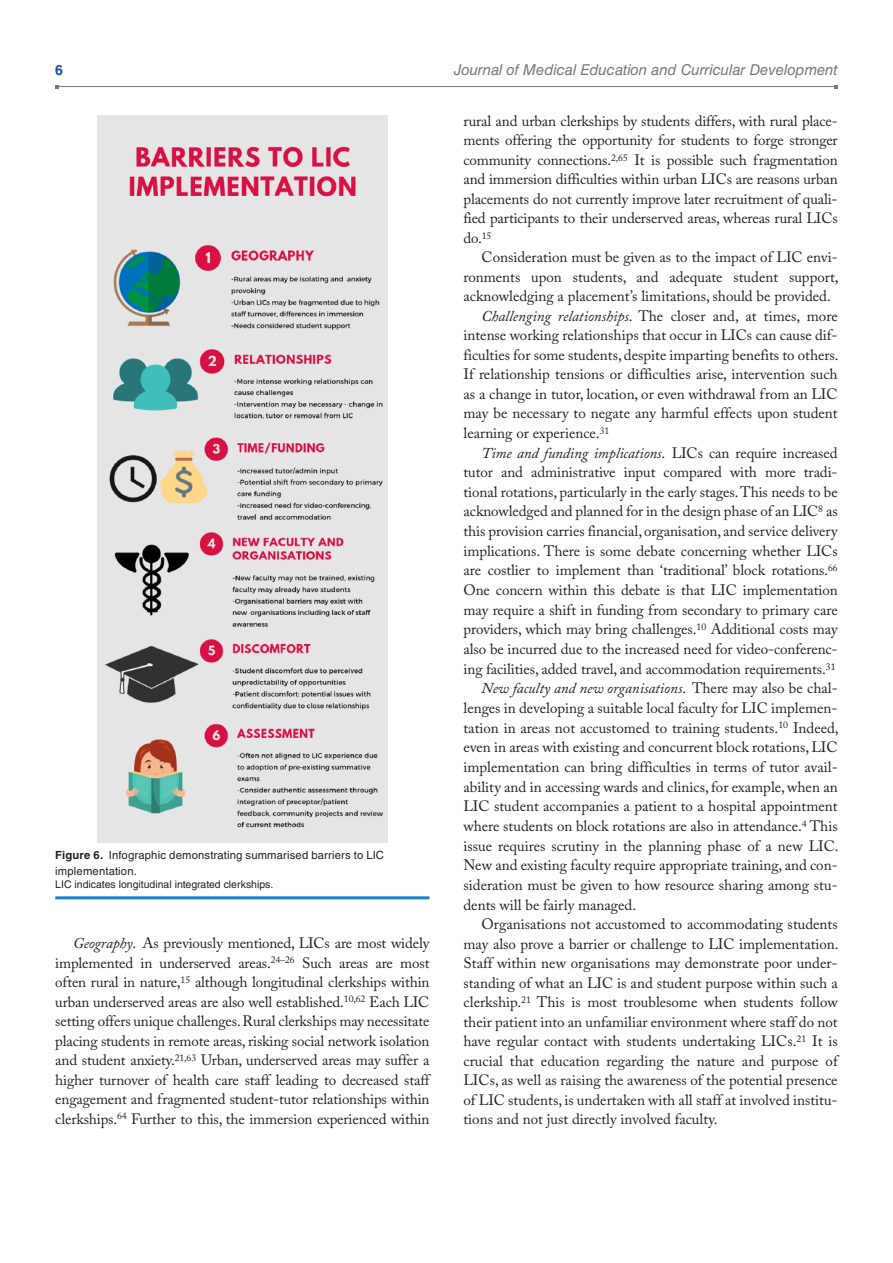
<style>
.page{position:relative;width:893px;height:1263px;background:#fff}
.page>*{position:absolute;margin:0;border:0;box-sizing:border-box;transform-origin:0 0}
.t1{font:15px/19.5px "Adobe Caslon Pro";color:#231f20;text-align:justify}
.t2{font:italic 15px "Adobe Caslon Pro";color:#231f20}
.t3{font:italic 15px "Helvetica LT Std";letter-spacing:-.005em;color:#76787b}
.t4{font:700 14.25px "Helvetica LT Std";color:#1055a4}
.t5{font:11.25px/16.5px "Helvetica LT Std";letter-spacing:.015em;color:#231f20}
.t6{font:10.5px "Helvetica LT Std";color:#231f20}
.s1{font-weight:700}
.s2{font-style:italic}
.s3{font-style:normal}
</style>
<div class="page">
<hr style="left:57px;top:86px;width:779px;height:1px;background:#76787b">
<hr style="left:55px;top:896px;width:374px;height:3px;background:#1582c5">
<img style="left:97px;top:115px;width:291px;height:727px">
<p class="t4" style="left:55px;top:61px;width:9px">6</p>
<p class="t3" style="left:454px;top:61px;width:385px">Journal of Medical Education and Curricular Development</p>
<p class="t5" style="left:55px;top:847px;width:330px"><span class="s1">Figure 6.</span> Infographic demonstrating summarised barriers to LIC implementation.</p>
<p class="t6" style="left:55px;top:878px;width:220px">LIC indicates longitudinal integrated clerkships.</p>
<p class="t1" style="left:55px;top:933px;width:376px;text-indent:18px"><span class="s2">Geography</span>. As previously mentioned, LICs are most widely implemented in underserved areas.<sup>24–26</sup> Such areas are most often rural in nature,<sup>15</sup> although longitudinal clerkships within urban underserved areas are also well established.<sup>10,62</sup> Each LIC setting offers unique challenges. Rural clerkships may necessitate placing students in remote areas, risking social network isolation and student anxiety.<sup>21,63</sup> Urban, underserved areas may suffer a higher turnover of health care staff leading to decreased staff engagement and fragmented student-tutor relationships within clerkships.<sup>64</sup> Further to this, the immersion experienced within</p>
<p class="t1" style="left:463px;top:111px;width:376px">rural and urban clerkships by students differs, with rural place&shy;ments offering the opportunity for students to forge stronger community connections.<sup>2,65</sup> It is possible such fragmentation and immersion difficulties within urban LICs are reasons urban placements do not currently improve later recruitment of quali&shy;fied participants to their underserved areas, whereas rural LICs do.<sup>15</sup></p>
<p class="t1" style="left:481px;top:247px;width:358px">Consideration must be given as to the impact of LIC envi-</p>
<p class="t1" style="left:463px;top:267px;width:377px">ronments upon students, and adequate student support,</p>
<p class="t1" style="left:463px;top:286px;width:369px">acknowledging a placement’s limitations, should be provided.</p>
<p class="t1" style="left:481px;top:306px;width:358px"><span class="s2">Challenging relationships</span>. The closer and, at times, more</p>
<p class="t1" style="left:463px;top:325px;width:376px">intense working relationships that occur in LICs can cause dif-</p>
<p class="t1" style="left:463px;top:345px;width:377px">ficulties for some students, despite imparting benefits to others.</p>
<p class="t1" style="left:463px;top:364px;width:376px">If relationship tensions or difficulties arise, intervention such</p>
<p class="t1" style="left:463px;top:384px;width:376px">as a change in tutor, location, or even withdrawal from an LIC</p>
<p class="t1" style="left:463px;top:403px;width:376px">may be necessary to negate any harmful effects upon student</p>
<p class="t1" style="left:463px;top:423px;width:147px">learning or experience.<sup>31</sup></p>
<p class="t2" style="left:481px;top:444px;width:358px">Time and funding implications<span class="s3">. LICs can require increased</span></p>
<p class="t1" style="left:463px;top:462px;width:376px">tutor and administrative input compared with more tradi-</p>
<p class="t1" style="left:463px;top:482px;width:376px">tional rotations, particularly in the early stages. This needs to be</p>
<p class="t1" style="left:463px;top:502px;width:376px">acknowledged and planned for in the design phase of an LIC<sup>8</sup> as</p>
<p class="t1" style="left:463px;top:521px;width:376px">this provision carries financial, organisation, and service delivery</p>
<p class="t1" style="left:463px;top:541px;width:376px">implications. There is some debate concerning whether LICs</p>
<p class="t1" style="left:463px;top:560px;width:376px">are costlier to implement than ‘traditional’ block rotations.<sup>66</sup></p>
<p class="t1" style="left:463px;top:580px;width:376px">One concern within this debate is that LIC implementation</p>
<p class="t1" style="left:463px;top:600px;width:376px">may require a shift in funding from secondary to primary care</p>
<p class="t1" style="left:463px;top:619px;width:376px">providers, which may bring challenges.<sup>10</sup> Additional costs may</p>
<p class="t1" style="left:463px;top:639px;width:376px">also be incurred due to the increased need for video-conferenc-</p>
<p class="t1" style="left:463px;top:659px;width:374px">ing facilities, added travel, and accommodation requirements.<sup>31</sup></p>
<p class="t2" style="left:481px;top:679px;width:358px">New faculty and new organisations<span class="s3">. There may also be chal-</span></p>
<p class="t1" style="left:463px;top:698px;width:376px">lenges in developing a suitable local faculty for LIC implemen-</p>
<p class="t1" style="left:463px;top:718px;width:377px">tation in areas not accustomed to training students.<sup>10</sup> Indeed,</p>
<p class="t1" style="left:463px;top:737px;width:376px">even in areas with existing and concurrent block rotations, LIC</p>
<p class="t1" style="left:463px;top:757px;width:376px">implementation can bring difficulties in terms of tutor avail-</p>
<p class="t1" style="left:463px;top:777px;width:376px">ability and in accessing wards and clinics, for example, when an</p>
<p class="t1" style="left:463px;top:796px;width:376px">LIC student accompanies a patient to a hospital appointment</p>
<p class="t1" style="left:463px;top:816px;width:376px">where students on block rotations are also in attendance.<sup>4</sup> This</p>
<p class="t1" style="left:463px;top:836px;width:377px">issue requires scrutiny in the planning phase of a new LIC.</p>
<p class="t1" style="left:463px;top:855px;width:376px">New and existing faculty require appropriate training, and con-</p>
<p class="t1" style="left:463px;top:875px;width:376px">sideration must be given to how resource sharing among stu-</p>
<p class="t1" style="left:463px;top:895px;width:174px">dents will be fairly managed.</p>
<p class="t1" style="left:481px;top:914px;width:358px">Organisations not accustomed to accommodating students</p>
<p class="t1" style="left:463px;top:934px;width:377px">may also prove a barrier or challenge to LIC implementation.</p>
<p class="t1" style="left:463px;top:953px;width:376px">Staff within new organisations may demonstrate poor under-</p>
<p class="t1" style="left:463px;top:973px;width:376px">standing of what an LIC is and student purpose within such a</p>
<p class="t1" style="left:463px;top:992px;width:376px">clerkship.<sup>21</sup> This is most troublesome when students follow</p>
<p class="t1" style="left:463px;top:1012px;width:376px">their patient into an unfamiliar environment where staff do not</p>
<p class="t1" style="left:463px;top:1031px;width:376px">have regular contact with students undertaking LICs.<sup>21</sup> It is</p>
<p class="t1" style="left:463px;top:1051px;width:376px">crucial that education regarding the nature and purpose of</p>
<p class="t1" style="left:463px;top:1070px;width:376px">LICs, as well as raising the awareness of the potential presence</p>
<p class="t1" style="left:463px;top:1090px;width:376px">of LIC students, is undertaken with all staff at involved institu-</p>
<p class="t1" style="left:463px;top:1109px;width:255px">tions and not just directly involved faculty.</p>
</div>
